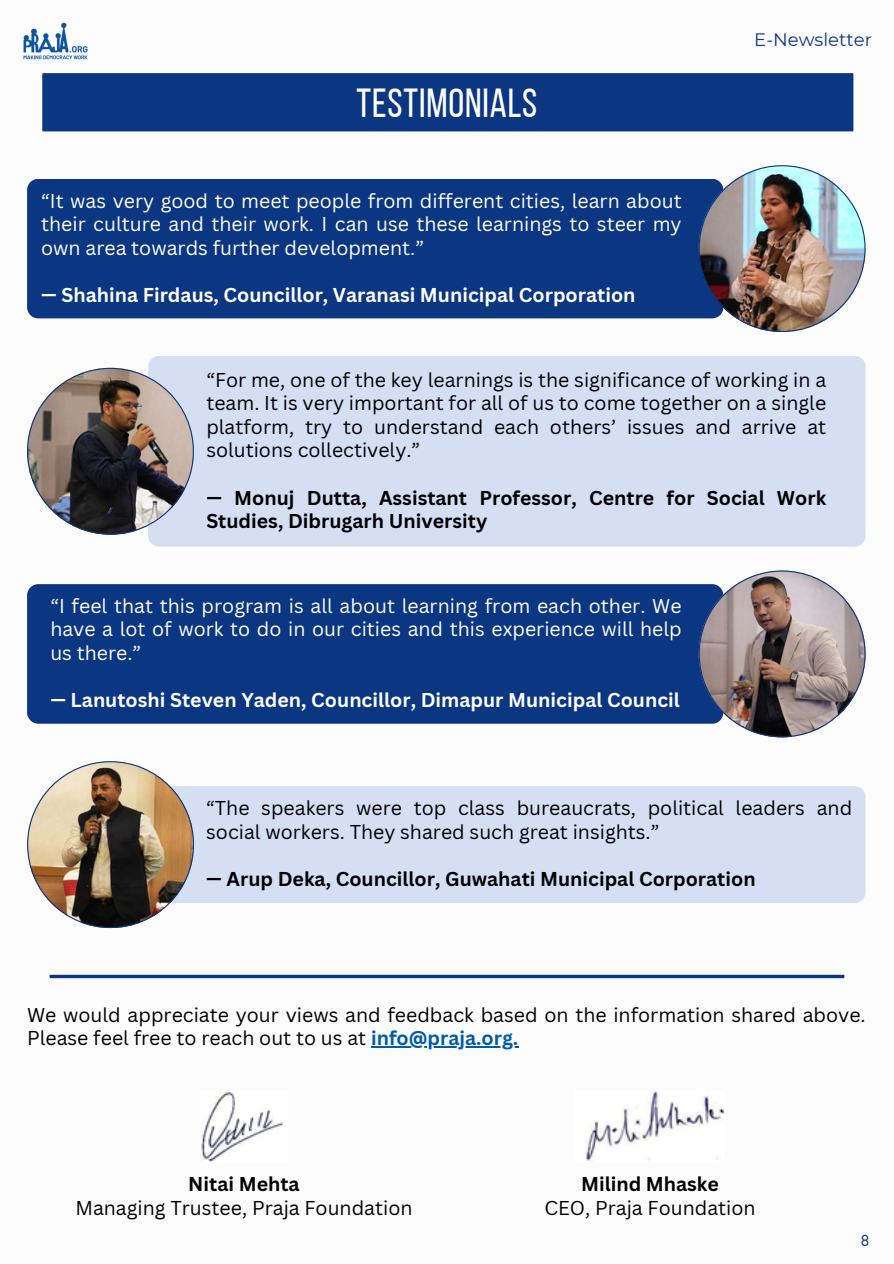
<style>
.page{position:relative;width:894px;height:1264px;background:#fff}
.page>*{position:absolute;margin:0;border:0;box-sizing:border-box;transform-origin:0 0}
.t1{font:40.5px "Bebas Neue";letter-spacing:.02em;color:#fff}
.t2{font:19.5px/23.7px "Canva Sans";color:#000}
.t3{font:19.5px/23.7px "Canva Sans";color:#fff;text-align:justify}
.t4{font:700 19.5px/23.7px "Canva Sans";color:#000}
.t5{font:700 19.5px "Canva Sans";color:#fff}
.t6{font:18px "Montserrat";color:#0b3682}
.t7{font:15px "Futura LT Pro";color:#0b3682}
.s1{font-weight:700;color:#005baa}
</style>
<div class="page">
<img style="left:23px;top:22px;width:65px;height:38px">
<svg style="left:50px;top:974px;width:794px;height:4px;background:#3a5d9a"></svg>
<img style="left:585px;top:1091px;width:138px;height:69px">
<img style="left:200px;top:1091px;width:83px;height:69px">
<div style="left:148px;top:356px;width:717px;height:190px;background:#d5dff3"></div>
<img style="left:27px;top:368px;width:167px;height:166px">
<div style="left:27px;top:179px;width:696px;height:139px;background:#0b3682"></div>
<img style="left:698px;top:165px;width:167px;height:167px">
<div style="left:148px;top:786px;width:717px;height:117px;background:#d5dff3"></div>
<img style="left:27px;top:761px;width:167px;height:166px">
<hr style="left:371px;top:1046px;width:147px;height:1px;background:#005baa">
<div style="left:27px;top:584px;width:696px;height:139px;background:#0b3682"></div>
<img style="left:698px;top:570px;width:167px;height:167px">
<div style="left:42px;top:73px;width:811px;height:58px;background:#0b3682"></div>
<h1 class="t1" style="left:356px;top:86px;width:182px">TESTIMONIALS</h1>
<p class="t3" style="left:41px;top:188px;width:641px">“It was very good to meet people from different cities, learn about their culture and their work. I can use these learnings to steer my own area towards further development.”</p>
<p class="t5" style="left:41px;top:281px;width:595px">— Shahina Firdaus, Councillor, Varanasi Municipal Corporation</p>
<p class="t6" style="left:754px;top:28px;width:119px">E-Newsletter</p>
<p class="t2" style="left:206px;top:367px;width:621px;text-align:justify">“For me, one of the key learnings is the significance of working in a team. It is very important for all of us to come together on a single platform, try to understand each others’ issues and arrive at solutions collectively.”</p>
<p class="t4" style="left:206px;top:485px;width:621px">— Monuj Dutta, Assistant Professor, Centre for Social Work<br>Studies, Dibrugarh University</p>
<p class="t3" style="left:50px;top:593px;width:632px">“I feel that this program is all about learning from each other. We have a lot of work to do in our cities and this experience will help us there.”</p>
<p class="t5" style="left:50px;top:686px;width:631px">— Lanutoshi Steven Yaden, Councillor, Dimapur Municipal Council</p>
<p class="t2" style="left:206px;top:796px;width:647px">“The speakers were top class bureaucrats, political leaders and social workers. They shared such great insights.”</p>
<p class="t4" style="left:206px;top:866px;width:550px">— Arup Deka, Councillor, Guwahati Municipal Corporation</p>
<p class="t2" style="left:27px;top:1002px;width:839px">We would appreciate your views and feedback based on the information shared above.<br>Please feel free to reach out to us at <span class="s1">info@praja.org.</span></p>
<p class="t4" style="left:188px;top:1171px;width:113px">Nitai Mehta</p>
<p class="t2" style="left:75px;top:1195px;width:338px">Managing Trustee, Praja Foundation</p>
<p class="t4" style="left:581px;top:1171px;width:139px">Milind Mhaske</p>
<p class="t2" style="left:544px;top:1195px;width:213px">CEO, Praja Foundation</p>
<p class="t7" style="left:860px;top:1233px;width:11px">8</p>
</div>
